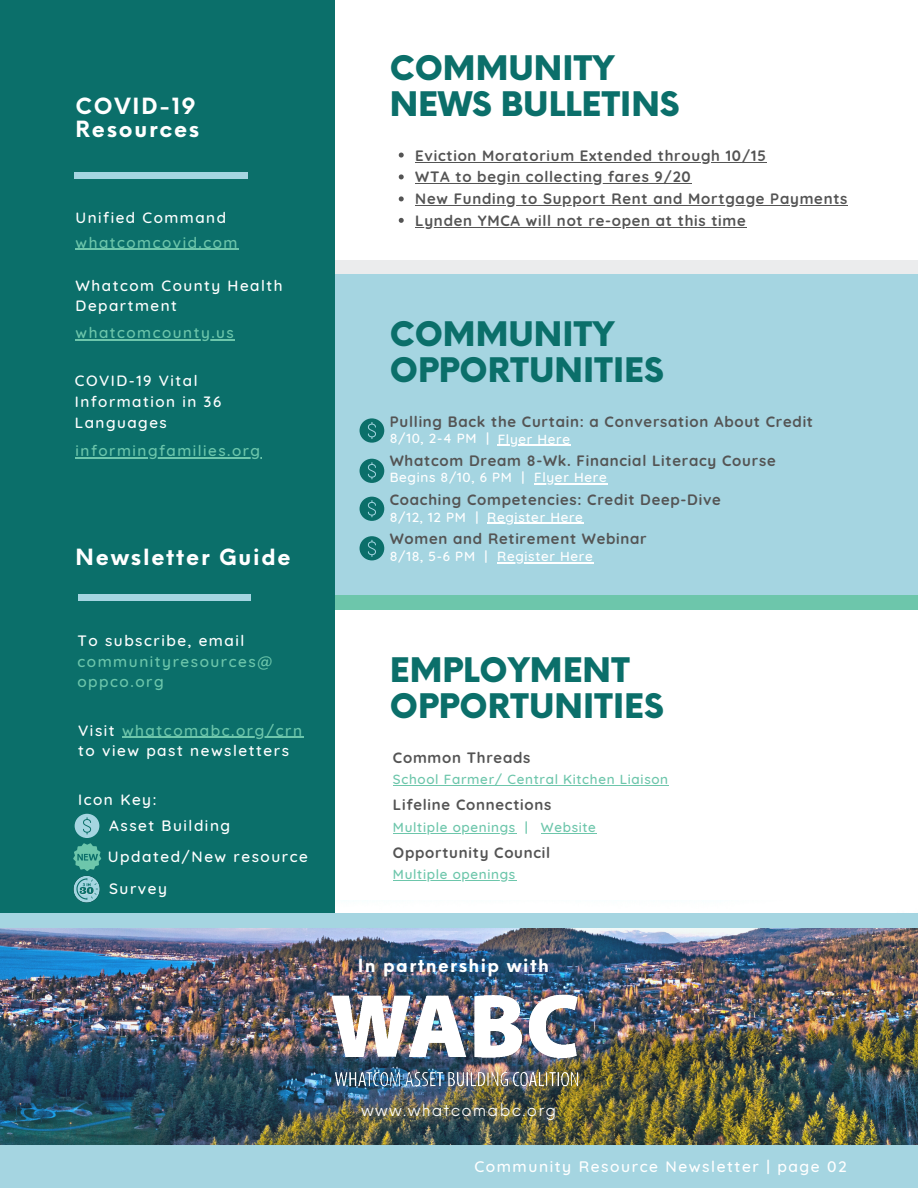
<style>
.page{position:relative;width:918px;height:1188px;background:#fff}
.page>*{position:absolute;margin:0;border:0;box-sizing:border-box;transform-origin:0 0}
.t1{font:900 33px/36px "Neue Einstellung";color:#0b6f6a}
.t2{font:700 21.75px/23.2px "Neue Einstellung";letter-spacing:.08em;color:#fff}
.t3{font:700 17.7px "Neue Einstellung";letter-spacing:.08em;color:#fff}
.t4{font:16.05px "Neue Einstellung";letter-spacing:.08em;color:#fff}
.t5{font:500 15.6px "Quicksand";letter-spacing:.1em;color:#fff}
.t6{font:500 15.3px/20.7px "Quicksand";letter-spacing:.1em;color:#fff}
.t7{font:500 15.3px/20.5px "Quicksand";letter-spacing:.1em;color:#6dc6ab}
.t8{font:700 15px "Quicksand";letter-spacing:.05em;color:#545454}
.t9{font:500 13.5px "Quicksand";letter-spacing:.05em;color:#fff}
.t10{font:500 13.5px "Quicksand";letter-spacing:.05em;color:#6dc6ab}
.s1{color:#6dc6ab}
</style>
<div class="page">
<div style="left:163px;top:265px;width:755px;height:335px;background:#a5d5e1"></div>
<img style="left:0;top:927px;width:918px;height:218px">
<div style="left:0;top:1145px;width:918px;height:43px;background:#a5d5e1"></div>
<div style="left:92px;top:596px;width:826px;height:13px;background:#6dc6ab"></div>
<div style="left:138px;top:260px;width:780px;height:14px;background:#ebeced"></div>
<div style="left:0;top:0;width:335px;height:917px;background:#0b6f6a"></div>
<div style="left:0;top:914px;width:918px;height:13px;background:#a5d5e1"></div>
<div style="left:187px;top:173px;width:61px;height:6px;background:#a5d5e1"></div>
<img style="left:331px;top:976px;width:255px;height:123px">
<div style="left:74px;top:173px;width:61px;height:6px;background:#a5d5e1"></div>
<div style="left:132px;top:173px;width:61px;height:6px;background:#a5d5e1"></div>
<div style="left:78px;top:595px;width:61px;height:5px;background:#a5d5e1"></div>
<div style="left:137px;top:595px;width:60px;height:5px;background:#a5d5e1"></div>
<div style="left:191px;top:595px;width:60px;height:5px;background:#a5d5e1"></div>
<svg style="left:73px;top:814px;width:28px;height:57px"></svg>
<img style="left:73px;top:876px;width:27px;height:27px">
<svg style="left:360px;top:418px;width:24px;height:25px"></svg>
<svg style="left:360px;top:497px;width:24px;height:24px"></svg>
<svg style="left:360px;top:459px;width:24px;height:24px"></svg>
<svg style="left:360px;top:536px;width:24px;height:24px"></svg>
<hr style="left:76px;top:249px;width:163px;height:1px;background:#6dc6ab">
<hr style="left:76px;top:339px;width:159px;height:1px;background:#6dc6ab">
<hr style="left:76px;top:457px;width:186px;height:1px;background:#6dc6ab">
<hr style="left:393px;top:785px;width:276px;height:1px;background:#6dc6ab">
<svg style="left:399px;top:153px;width:5px;height:5px"></svg>
<hr style="left:415px;top:162px;width:352px;height:1px;background:#545454">
<hr style="left:122px;top:737px;width:182px;height:1px;background:#6dc6ab">
<hr style="left:498px;top:445px;width:73px;height:1px;background:#fff">
<svg style="left:399px;top:174px;width:5px;height:5px"></svg>
<hr style="left:415px;top:183px;width:277px;height:1px;background:#545454">
<hr style="left:487px;top:523px;width:97px;height:1px;background:#fff">
<svg style="left:399px;top:218px;width:5px;height:5px"></svg>
<hr style="left:415px;top:227px;width:332px;height:1px;background:#545454">
<hr style="left:534px;top:483px;width:73px;height:1px;background:#fff">
<svg style="left:399px;top:196px;width:5px;height:5px"></svg>
<hr style="left:415px;top:205px;width:433px;height:1px;background:#545454">
<hr style="left:497px;top:562px;width:97px;height:1px;background:#fff">
<hr style="left:393px;top:880px;width:123px;height:1px;background:#6dc6ab">
<hr style="left:393px;top:833px;width:123px;height:1px;background:#6dc6ab">
<hr style="left:541px;top:833px;width:56px;height:1px;background:#6dc6ab">
<h2 class="t2" style="left:76px;top:92px;width:125px">COVID-19<br>Resources</h2>
<p class="t6" style="left:75px;top:207px;width:152px">Unified Command</p>
<p class="t7" style="left:76px;top:232px;width:163px">whatcomcovid.com</p>
<p class="t6" style="left:76px;top:275px;width:209px">Whatcom County Health<br>Department</p>
<p class="t7" style="left:76px;top:322px;width:160px">whatcomcounty.us</p>
<p class="t6" style="left:75px;top:370px;width:148px">COVID-19 Vital<br>Information in 36<br>Languages</p>
<p class="t7" style="left:76px;top:440px;width:186px">informingfamilies.org</p>
<h2 class="t2" style="left:76px;top:543px;width:217px">Newsletter Guide</h2>
<p class="t6" style="left:77px;top:629px;width:168px">To subscribe, email</p>
<p class="t7" style="left:77px;top:651px;width:196px">communityresources@ oppco.org</p>
<p class="t6" style="left:78px;top:720px;width:226px">Visit <span class="s1">whatcomabc.org/crn </span>to view past newsletters</p>
<p class="t6" style="left:109px;top:786px;width:123px;line-height:26.1px;text-indent:-31px">Icon Key:<br>Asset Building</p>
<p class="t6" style="left:108px;top:846px;width:202px">Updated/New resource</p>
<p class="t6" style="left:109px;top:878px;width:59px">Survey</p>
<h1 class="t1" style="left:390px;top:47px;width:291px">COMMUNITY<br>NEWS BULLETINS</h1>
<p class="t8" style="left:415px;top:146px;width:352px">Eviction Moratorium Extended through 10/15</p>
<p class="t8" style="left:415px;top:167px;width:277px">WTA to begin collecting fares 9/20</p>
<p class="t8" style="left:415px;top:189px;width:434px">New Funding to Support Rent and Mortgage Payments</p>
<p class="t8" style="left:415px;top:211px;width:332px">Lynden YMCA will not re-open at this time</p>
<h1 class="t1" style="left:390px;top:313px;width:276px">COMMUNITY<br>OPPORTUNITIES</h1>
<p class="t8" style="left:390px;top:412px;width:425px">Pulling Back the Curtain: a Conversation About Credit</p>
<p class="t9" style="left:390px;top:430px;width:101px">8/10, 2-4 PM |</p>
<p class="t9" style="left:498px;top:430px;width:74px">Flyer Here</p>
<p class="t8" style="left:390px;top:451px;width:387px">Whatcom Dream 8-Wk. Financial Literacy Course</p>
<p class="t9" style="left:390px;top:468px;width:218px">Begins 8/10, 6 PM | Flyer Here</p>
<p class="t8" style="left:390px;top:490px;width:333px">Coaching Competencies: Credit Deep-Dive</p>
<p class="t9" style="left:487px;top:508px;width:97px">Register Here</p>
<p class="t9" style="left:390px;top:508px;width:90px">8/12, 12 PM |</p>
<p class="t8" style="left:390px;top:529px;width:259px">Women and Retirement Webinar</p>
<p class="t9" style="left:390px;top:548px;width:205px">8/18, 5-6 PM | Register Here</p>
<h1 class="t1" style="left:390px;top:649px;width:276px">EMPLOYMENT<br>OPPORTUNITIES</h1>
<p class="t8" style="left:393px;top:748px;width:139px">Common Threads</p>
<p class="t10" style="left:393px;top:770px;width:277px">School Farmer/ Central Kitchen Liaison</p>
<p class="t8" style="left:393px;top:795px;width:160px">Lifeline Connections</p>
<p class="t10" style="left:393px;top:818px;width:205px">Multiple openings | Website</p>
<p class="t8" style="left:393px;top:843px;width:159px">Opportunity Council</p>
<p class="t10" style="left:393px;top:866px;width:124px">Multiple openings</p>
<p class="t3" style="left:358px;top:950px;width:193px">In partnership with</p>
<p class="t4" style="left:361px;top:1096px;width:197px">www.whatcomabc.org</p>
<p class="t5" style="left:474px;top:1156px;width:374px">Community Resource Newsletter | page 02</p>
</div>
